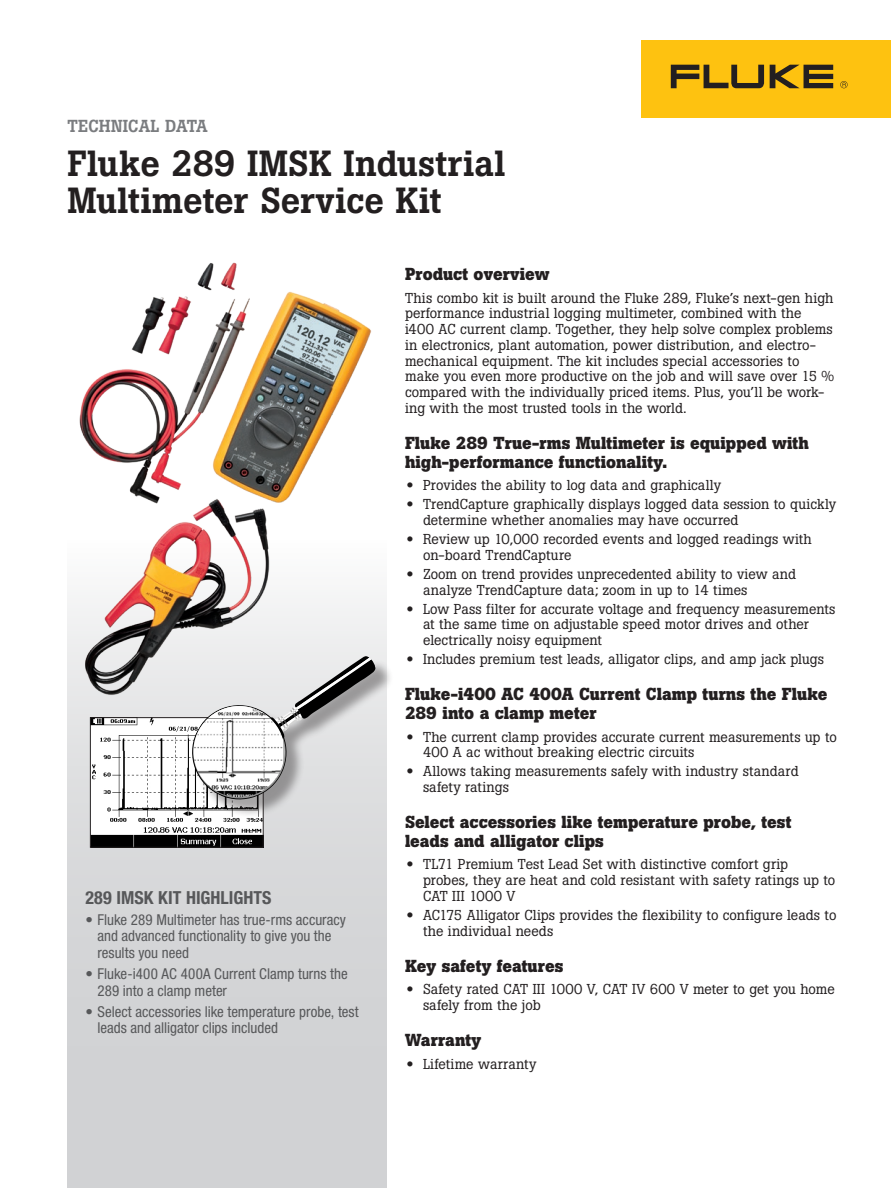
<style>
.page{position:relative;width:891px;height:1188px;background:#fff}
.page>*{position:absolute;margin:0;border:0;box-sizing:border-box;transform-origin:0 0}
.Headline{font:500 36px/37.5px "Boton Pro";color:#231f20}
.Gradient_subhead{font:700 condensed 18px "Helvetica Neue LT Pro";color:#57585a}
.Subhead_1{font:700 17.25px/18.8px "Boton Pro";letter-spacing:.005em;color:#231f20}
.Document_title{font:500 17.25px "Boton Pro";color:#7a7c7f}
.t1{font:condensed 15px/16.5px "Helvetica Neue LT Pro";color:#57585a}
.body_before_bullet_t{font:14.25px/15.8px "Boton Pro";letter-spacing:.005em;color:#231f20}
.s1{font-weight:700;font-stretch:normal}
.s2{font-family:"Helvetica Neue LT Pro";font-weight:700}
</style>
<div class="page">
<div style="left:68px;top:540px;width:319px;height:648px;background:#d1d2d4"></div>
<div style="left:641px;top:40px;width:250px;height:78px;background:#fec210"></div>
<svg style="left:770px;top:65px;width:63px;height:23px"></svg>
<svg style="left:671px;top:65px;width:93px;height:23px"></svg>
<svg style="left:840px;top:81px;width:8px;height:7px"></svg>
<img style="left:92px;top:719px;width:170px;height:127px">
<div style="left:90px;top:717px;width:174px;height:131px;border:1px solid #231f20"></div>
<div style="left:194px;top:659px;width:200px;height:159px;background:#231f20;opacity:.4"></div>
<svg style="left:185px;top:655px;width:191px;height:151px"></svg>
<img style="left:193px;top:706px;width:92px;height:91px;border-radius:46px">
<img style="left:79px;top:262px;width:308px;height:305px">
<img style="left:67px;top:479px;width:255px;height:223px">
<p class="Document_title" style="left:68px;top:115px;width:142px">TECHNICAL DATA</p>
<p class="Headline" style="left:68px;top:144px;width:440px">Fluke 289 IMSK Industrial<br>Multimeter Service Kit</p>
<p class="Gradient_subhead" style="left:85px;top:887px;width:188px">289 IMSK KIT HIGHLIGHTS</p>
<p class="t1" style="left:97px;top:911px;width:250px;text-indent:-12px"><span class="s1">•</span> Fluke 289 Multimeter has true-rms accuracy and advanced functionality to give you the results you need</p>
<p class="t1" style="left:97px;top:965px;width:252px;text-indent:-12px"><span class="s1">•</span> Fluke-i400 AC 400A Current Clamp turns the<br>289 into a clamp meter</p>
<p class="t1" style="left:97px;top:1003px;width:263px;text-indent:-12px"><span class="s1">•</span> Select accessories like temperature probe, test leads and alligator clips included</p>
<p class="Subhead_1" style="left:405px;top:265px;width:146px">Product overview</p>
<p class="body_before_bullet_t" style="left:405px;top:290px;width:431px">This combo kit is built around the Fluke 289, Fluke’s next-gen high performance industrial logging multimeter, combined with the i400 AC current clamp. Together, they help solve complex problems in electronics, plant automation, power distribution, and electro&shy;mechanical equipment. The kit includes special accessories to make you even more productive on the job and will save over 15 % compared with the individually priced items. Plus, you’ll be work&shy;ing with the most trusted tools in the world.</p>
<p class="Subhead_1" style="left:405px;top:434px;width:405px">Fluke 289 True-rms Multimeter is equipped with high-performance functionality.</p>
<p class="body_before_bullet_t" style="left:407px;top:478px;width:316px"><span class="s2">•</span> Provides the ability to log data and graphically</p>
<p class="body_before_bullet_t" style="left:423px;top:496px;width:415px;text-indent:-16px"><span class="s2">•</span> TrendCapture graphically displays logged data session to quickly determine whether anomalies may have occurred</p>
<p class="body_before_bullet_t" style="left:423px;top:531px;width:390px;text-indent:-16px"><span class="s2">•</span> Review up 10,000 recorded events and logged readings with on-board TrendCapture</p>
<p class="body_before_bullet_t" style="left:423px;top:566px;width:375px;text-indent:-16px"><span class="s2">•</span> Zoom on trend provides unprecedented ability to view and analyze TrendCapture data; zoom in up to 14 times</p>
<p class="body_before_bullet_t" style="left:423px;top:601px;width:414px;text-indent:-16px"><span class="s2">•</span> Low Pass filter for accurate voltage and frequency measurements at the same time on adjustable speed motor drives and other electrically noisy equipment</p>
<p class="body_before_bullet_t" style="left:407px;top:651px;width:419px"><span class="s2">•</span> Includes premium test leads, alligator clips, and amp jack plugs</p>
<p class="Subhead_1" style="left:405px;top:685px;width:424px">Fluke-i400 AC 400A Current Clamp turns the Fluke<br>289 into a clamp meter</p>
<p class="body_before_bullet_t" style="left:423px;top:729px;width:415px;text-indent:-16px"><span class="s2">•</span> The current clamp provides accurate current measurements up to<br>400 A ac without breaking electric circuits</p>
<p class="body_before_bullet_t" style="left:423px;top:763px;width:377px;text-indent:-16px"><span class="s2">•</span> Allows taking measurements safely with industry standard safety ratings</p>
<p class="Subhead_1" style="left:405px;top:813px;width:388px">Select accessories like temperature probe, test leads and alligator clips</p>
<p class="body_before_bullet_t" style="left:423px;top:857px;width:414px;text-indent:-16px"><span class="s2">•</span> TL71 Premium Test Lead Set with distinctive comfort grip probes, they are heat and cold resistant with safety ratings up to<br>CAT III 1000 V</p>
<p class="body_before_bullet_t" style="left:423px;top:907px;width:415px;text-indent:-16px"><span class="s2">•</span> AC175 Alligator Clips provides the flexibility to configure leads to the individual needs</p>
<p class="Subhead_1" style="left:405px;top:956px;width:160px">Key safety features</p>
<p class="body_before_bullet_t" style="left:423px;top:982px;width:413px;text-indent:-16px"><span class="s2">•</span> Safety rated CAT III 1000 V, CAT IV 600 V meter to get you home safely from the job</p>
<p class="Subhead_1" style="left:405px;top:1031px;width:78px">Warranty</p>
<p class="body_before_bullet_t" style="left:407px;top:1056px;width:132px"><span class="s2">•</span> Lifetime warranty</p>
</div>
